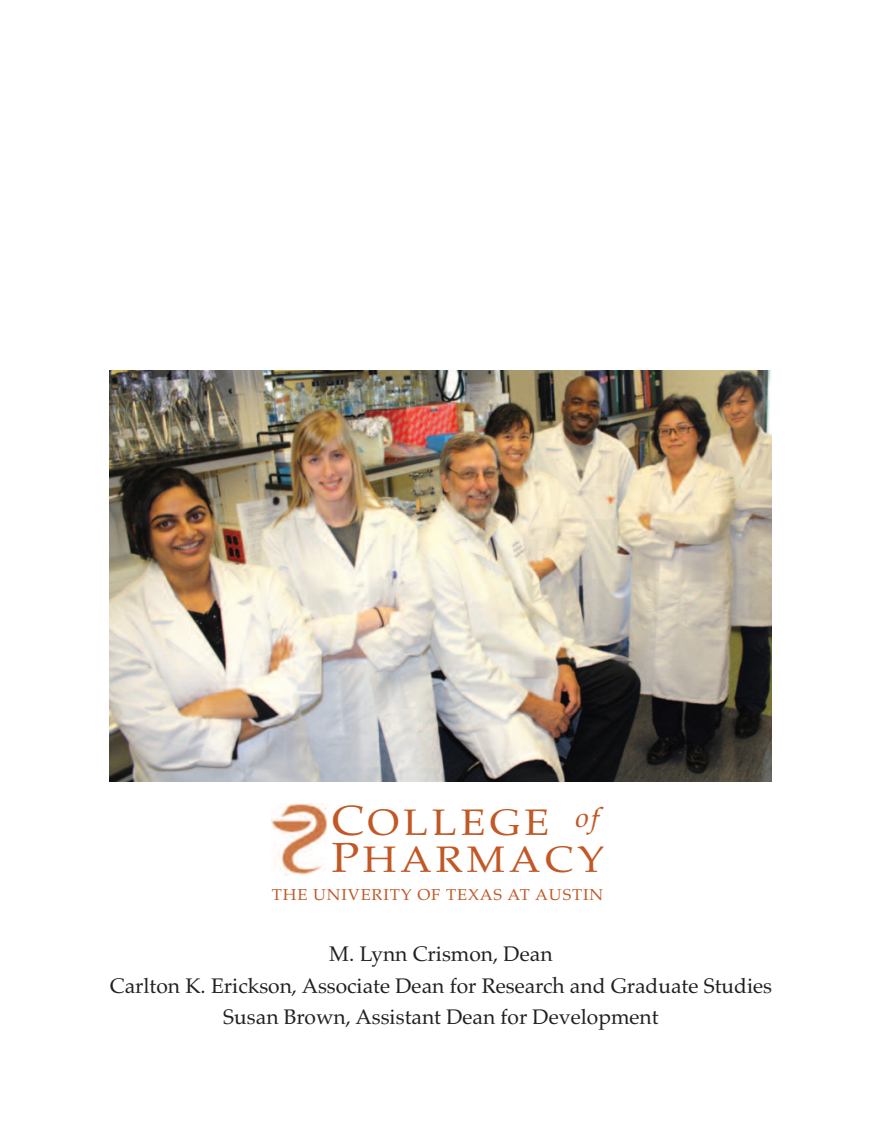
<style>
.page{position:relative;width:882px;height:1134px;background:#fff}
.page>*{position:absolute;margin:0;border:0;box-sizing:border-box;transform-origin:0 0}
.t1{font:36.75px/36.8px "Palatino";letter-spacing:.1em;color:#c15826;scale:1.1 1}
.t2{font:italic 28px "Palatino";color:#c15826;scale:1.1 1}
.t3{font:21px/31.5px "Palatino";color:#231f20;text-align:center}
.t4{font:15.75px "Palatino";letter-spacing:.05em;color:#c15826;scale:1.05 1}
.s1{font-size:42px}
</style>
<div class="page">
<img style="left:272px;top:803px;width:55px;height:72px">
<img style="left:110px;top:370px;width:661px;height:411px">
<h1 class="t1" style="left:331px;top:804px;width:250px"><span class="s1">C</span>OLLEGE<br><span class="s1">P</span>HARMACY</h1>
<p class="t4" style="left:272px;top:885px;width:317px">THE UNIVERITY OF TEXAS AT AUSTIN</p>
<h2 class="t2" style="left:576px;top:801px;width:23px">of</h2>
<p class="t3" style="left:110px;top:938px;width:664px">M. Lynn Crismon, Dean<br>Carlton K. Erickson, Associate Dean for Research and Graduate Studies<br>Susan Brown, Assistant Dean for Development</p>
</div>
